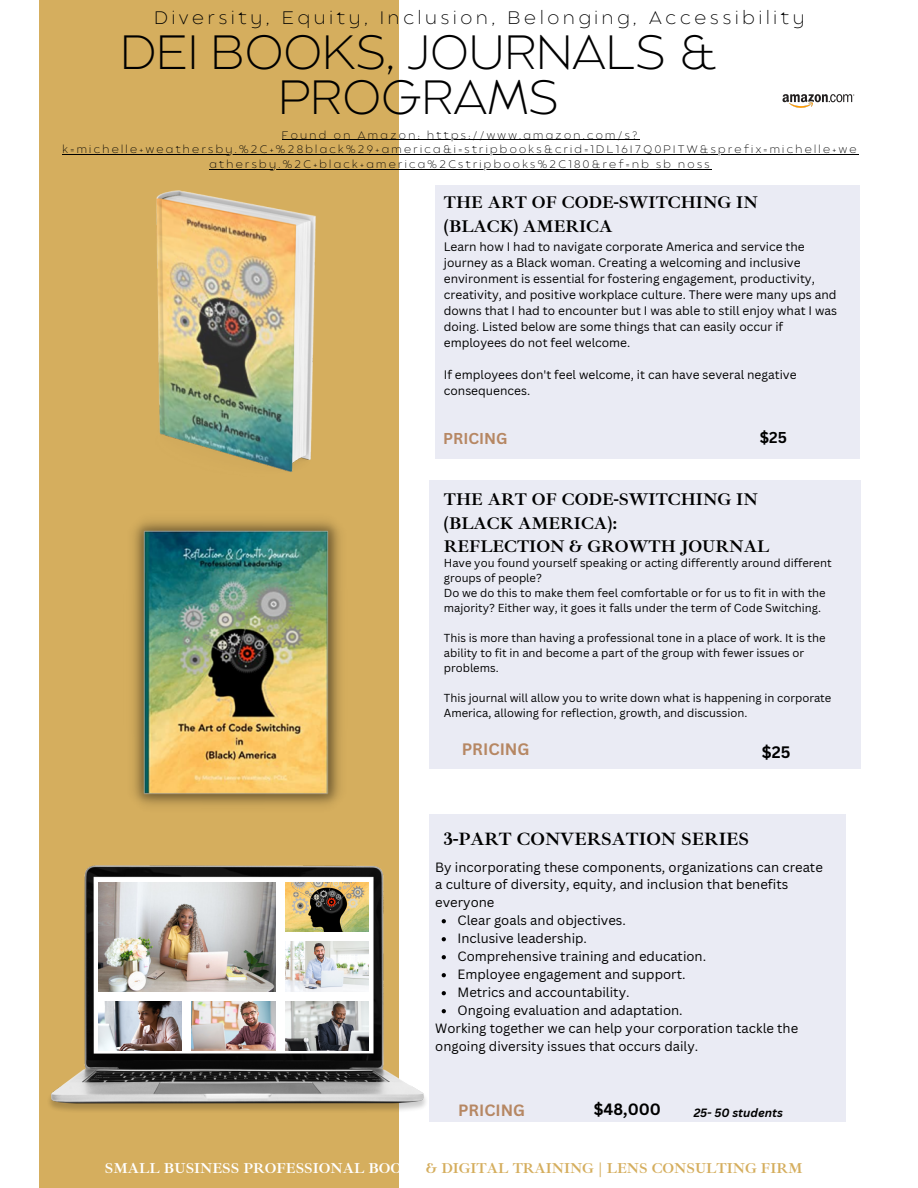
<style>
.page{position:relative;width:918px;height:1188px;background:#fff}
.page>*{position:absolute;margin:0;border:0;box-sizing:border-box;transform-origin:0 0}
.t1{font:200 48px/44.4px "Balgin";color:#000;text-align:center}
.t2{font:700 18.3px "Ibarra Real Nova";color:#000}
.t3{font:200 18px "Balgin";letter-spacing:.215em;color:#000}
.t4{font:700 17.4px/23.2px "Ibarra Real Nova";color:#000}
.t5{font:700 16.2px "Canva Sans";color:#b68763}
.t6{font:700 16.2px "Canva Sans";color:#000}
.t7{font:700 15.9px "Canva Sans";color:#b68763}
.t8{font:700 15.9px "Canva Sans";color:#000}
.t9{font:700 15.3px "Canva Sans";color:#b68763}
.t10{font:700 15.3px "Canva Sans";color:#000}
.t11{font:700 14.7px "Ibarra Real Nova";color:#d5ae5e}
.t12{font:13.05px/18px "Canva Sans";color:#000}
.t13{font:12px/16px "Canva Sans";color:#000}
.t14{font:italic 700 11.7px "Canva Sans";color:#000}
.t15{font:11.25px/15px "Canva Sans";color:#000}
.t16{font:200 10.8px/14.5px "Balgin";letter-spacing:.215em;color:#000;text-align:center}
.s1{color:#fff}
</style>
<div class="page">
<div style="left:39px;top:0;width:864px;height:1188px;background:#d5ae5e"></div>
<div style="left:399px;top:0;width:519px;height:1187px;background:#fff"></div>
<div style="left:429px;top:480px;width:431px;height:288px;background:#eaebf4"></div>
<div style="left:435px;top:186px;width:425px;height:273px;background:#eaebf4"></div>
<div style="left:429px;top:814px;width:416px;height:308px;background:#eaebf4"></div>
<img style="left:133px;top:520px;width:208px;height:286px">
<img style="left:156px;top:191px;width:160px;height:281px">
<img style="left:49px;top:866px;width:377px;height:245px">
<img style="left:99px;top:882px;width:176px;height:109px">
<img style="left:99px;top:1001px;width:83px;height:50px">
<img style="left:192px;top:1001px;width:83px;height:50px">
<img style="left:285px;top:1001px;width:84px;height:50px">
<img style="left:285px;top:882px;width:84px;height:50px">
<img style="left:285px;top:942px;width:84px;height:49px">
<svg style="left:442px;top:919px;width:4px;height:4px"></svg>
<svg style="left:442px;top:937px;width:4px;height:4px"></svg>
<svg style="left:442px;top:955px;width:4px;height:4px"></svg>
<svg style="left:442px;top:973px;width:4px;height:4px"></svg>
<svg style="left:442px;top:991px;width:4px;height:4px"></svg>
<svg style="left:442px;top:1009px;width:4px;height:4px"></svg>
<hr style="left:282px;top:139px;width:358px;height:1px;background:#000">
<hr style="left:63px;top:154px;width:796px;height:1px;background:#000">
<hr style="left:209px;top:169px;width:503px;height:1px;background:#000">
<img style="left:783px;top:94px;width:72px;height:14px">
<p class="t3" style="left:154px;top:10px;width:652px">Diversity, Equity, Inclusion, Belonging, Accessibility</p>
<p class="t1" style="left:120px;top:35px;width:598px">DEI BOOKS, JOURNALS &amp;<br>PROGRAMS</p>
<h5 class="t16" style="left:282px;top:129px;width:357px">Found on Amazon: https://www.amazon.com/s?</h5>
<p class="t16" style="left:63px;top:143px;width:796px">k=michelle+weathersby.%2C+%28black%29+america&amp;i=stripbooks&amp;crid=1DL16I7Q0PITW&amp;sprefix=michelle+we athersby.%2C+black+america%2Cstripbooks%2C180&amp;ref=nb_sb_noss</p>
<p class="t4" style="left:444px;top:191px;width:315px">THE ART OF CODE-SWITCHING IN (BLACK) AMERICA</p>
<h6 class="t13" style="left:444px;top:239px;width:395px">Learn how I had to navigate corporate America and service the journey as a Black woman. Creating a welcoming and inclusive environment is essential for fostering engagement, productivity, creativity, and positive workplace culture. There were many ups and downs that I had to encounter but I was able to still enjoy what I was doing. Listed below are some things that can easily occur if employees do not feel welcome.</h6>
<h6 class="t13" style="left:444px;top:367px;width:354px">If employees don't feel welcome, it can have several negative consequences.</h6>
<h5 class="t9" style="left:443px;top:428px;width:66px">PRICING</h5>
<p class="t10" style="left:760px;top:427px;width:29px">$25</p>
<p class="t4" style="left:444px;top:488px;width:327px">THE ART OF CODE-SWITCHING IN (BLACK AMERICA):<br>REFLECTION &amp; GROWTH JOURNAL</p>
<p class="t15" style="left:444px;top:555px;width:389px">Have you found yourself speaking or acting differently around different groups of people?</p>
<h4 class="t15" style="left:444px;top:585px;width:383px">Do we do this to make them feel comfortable or for us to fit in with the majority? Either way, it goes it falls under the term of Code Switching.</h4>
<p class="t15" style="left:444px;top:630px;width:383px">This is more than having a professional tone in a place of work. It is the ability to fit in and become a part of the group with fewer issues or problems.</p>
<h2 class="t15" style="left:444px;top:690px;width:389px">This journal will allow you to write down what is happening in corporate<br>America, allowing for reflection, growth, and discussion.</h2>
<h4 class="t5" style="left:462px;top:738px;width:69px">PRICING</h4>
<h2 class="t6" style="left:762px;top:741px;width:30px">$25</h2>
<h4 class="t2" style="left:444px;top:828px;width:307px">3-PART CONVERSATION SERIES</h4>
<h5 class="t12" style="left:435px;top:857px;width:389px">By incorporating these components, organizations can create a culture of diversity, equity, and inclusion that benefits everyone</h5>
<h2 class="t12" style="left:458px;top:911px;width:170px">Clear goals and objectives.</h2>
<h6 class="t12" style="left:458px;top:929px;width:131px">Inclusive leadership.</h6>
<p class="t12" style="left:458px;top:947px;width:250px">Comprehensive training and education.</p>
<p class="t12" style="left:458px;top:965px;width:229px">Employee engagement and support.</p>
<p class="t12" style="left:458px;top:983px;width:173px">Metrics and accountability.</p>
<p class="t12" style="left:458px;top:1001px;width:227px">Ongoing evaluation and adaptation.</p>
<p class="t12" style="left:435px;top:1019px;width:364px">Working together we can help your corporation tackle the ongoing diversity issues that occurs daily.</p>
<p class="t7" style="left:458px;top:1099px;width:68px">PRICING</p>
<h6 class="t8" style="left:594px;top:1098px;width:69px">$48,000</h6>
<h4 class="t14" style="left:694px;top:1104px;width:91px">25- 50 students</h4>
<p class="t11" style="left:105px;top:1159px;width:699px"><span class="s1">SMALL BUSINESS PROFESSIONAL BOOKS</span> &amp; DIGITAL TRAINING | LENS CONSULTING FIRM</p>
</div>
